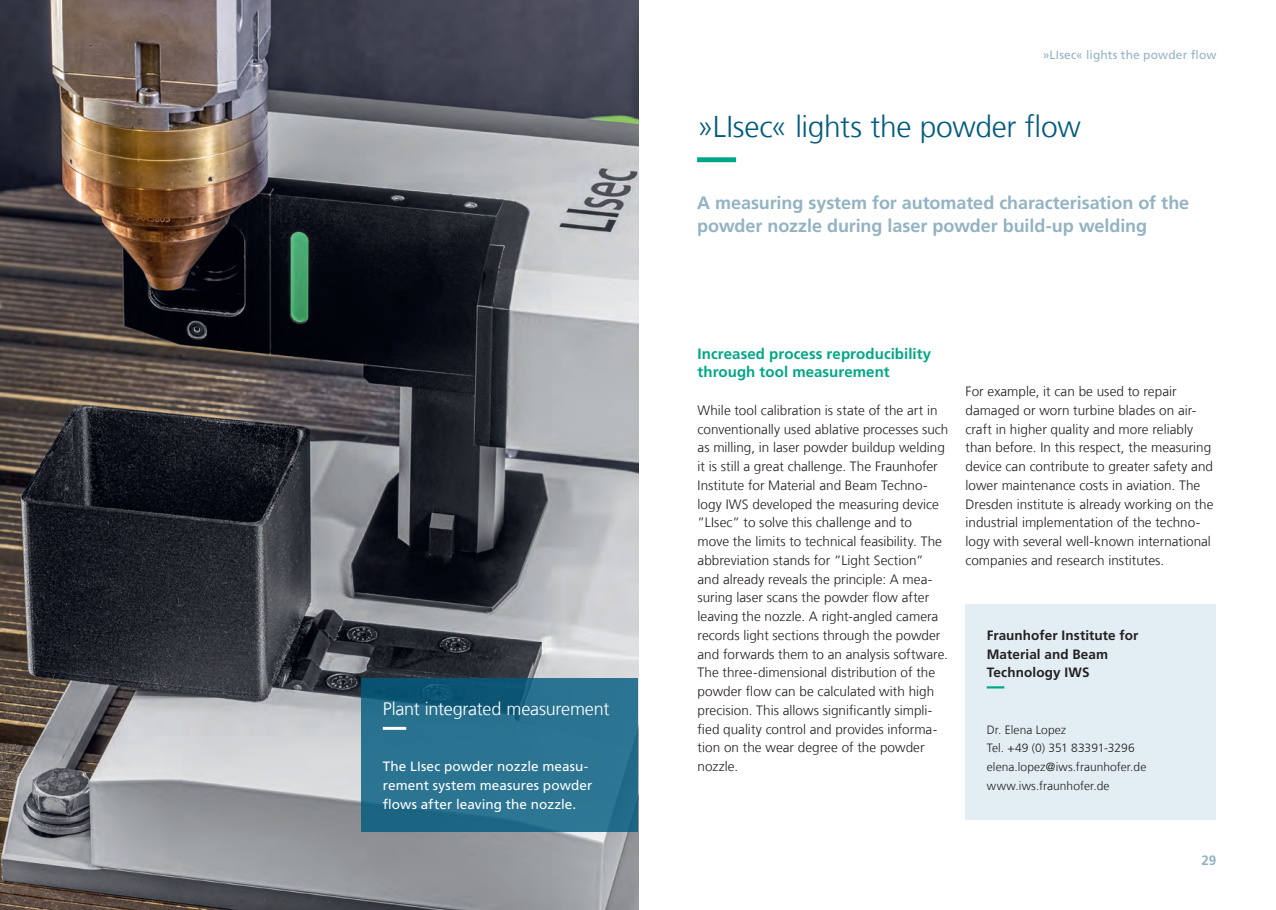
<style>
.page{position:relative;width:1276px;height:910px;background:#fff}
.page>*{position:absolute;margin:0;border:0;box-sizing:border-box;transform-origin:0 0}
.Ueberschrift_20_24_b{font:300 30px "Frutiger LT Com";letter-spacing:-.01em;color:#005b7f}
.Sub_Ueberschrift_12{font:700 18px/23.4px "Frutiger LT Com";letter-spacing:-.005em;color:#93b3c3}
.Infokasten_gross_Ueb{font:300 18px "Frutiger LT Com";letter-spacing:-.015em;color:#fff}
.Zwischenueberschrift{font:700 15px/18.8px "Frutiger LT Com";letter-spacing:.005em;color:#00a786}
.Fliesstext_9_12_5_sc{font:300 13.5px/18.8px "Frutiger LT Com";color:#231f20}
.Fliesstext_9_12_5_we{font:13.5px/18.8px "Frutiger LT Com";letter-spacing:.01em;color:#fff}
.Infokasten_klein_Ueb{font:700 13.5px/18.8px "Frutiger LT Com";letter-spacing:.01em;color:#231f20}
.t1{font:700 13.5px "Frutiger LT Com";color:#93b3c3}
.Infokasten_klein_Fli{font:300 12px "Frutiger LT Com";letter-spacing:.005em;color:#231f20}
.t2{font:12px "Frutiger LT Com";letter-spacing:.01em;color:#93b3c3}
</style>
<div class="page">
<img style="left:0;top:0;width:638px;height:910px">
<svg style="left:361px;top:678px;width:277px;height:153px;background:#256e8c"></svg>
<svg style="left:383px;top:727px;width:234px;height:3px"></svg>
<svg style="left:697px;top:157px;width:40px;height:5px"></svg>
<div style="left:965px;top:604px;width:251px;height:215px;background:#e2eef4"></div>
<svg style="left:986px;top:686px;width:19px;height:2px"></svg>
<p class="Infokasten_gross_Ueb" style="left:383px;top:698px;width:228px">Plant integrated measurement</p>
<p class="Fliesstext_9_12_5_we" style="left:383px;top:757px;width:211px">The LIsec powder nozzle measu&shy;rement system measures powder flows after leaving the nozzle.</p>
<p class="t2" style="left:1042px;top:47px;width:175px">»LIsec« lights the powder flow</p>
<p class="Ueberschrift_20_24_b" style="left:697px;top:109px;width:385px">»LIsec« lights the powder flow</p>
<p class="Sub_Ueberschrift_12" style="left:697px;top:191px;width:494px">A measuring system for automated characterisation of the powder nozzle during laser powder build-up welding</p>
<p class="Zwischenueberschrift" style="left:697px;top:344px;width:235px">Increased process reproducibility through tool measurement</p>
<p class="Fliesstext_9_12_5_sc" style="left:697px;top:401px;width:252px">While tool calibration is state of the art in conventionally used ablative processes such as milling, in laser powder buildup welding it is still a great challenge. The Fraunhofer Institute for Material and Beam Techno&shy;logy IWS developed the measuring device ”LIsec” to solve this challenge and to<br>move the limits to technical feasibility. The abbreviation stands for ”Light Section” and already reveals the principle: A mea&shy;suring laser scans the powder flow after leaving the nozzle. A right-angled camera records light sections through the powder and forwards them to an analysis software.<br>The three-dimensional distribution of the powder flow can be calculated with high precision. This allows significantly simpli&shy;fied quality control and provides informa&shy;tion on the wear degree of the powder nozzle.</p>
<p class="Fliesstext_9_12_5_sc" style="left:965px;top:382px;width:249px">For example, it can be used to repair damaged or worn turbine blades on air&shy;craft in higher quality and more reliably than before. In this respect, the measuring device can contribute to greater safety and lower maintenance costs in aviation. The Dresden institute is already working on the industrial implementation of the techno&shy;logy with several well-known international companies and research institutes.</p>
<p class="Infokasten_klein_Ueb" style="left:986px;top:626px;width:153px">Fraunhofer Institute for<br>Material and Beam<br>Technology IWS</p>
<p class="Infokasten_klein_Fli" style="left:986px;top:722px;width:81px">Dr. Elena Lopez</p>
<p class="Infokasten_klein_Fli" style="left:986px;top:741px;width:149px">Tel. +49 (0) 351 83391-3296</p>
<p class="Infokasten_klein_Fli" style="left:986px;top:760px;width:161px">elena.lopez@iws.fraunhofer.de</p>
<p class="Infokasten_klein_Fli" style="left:986px;top:779px;width:124px">www.iws.fraunhofer.de</p>
<p class="t1" style="left:1201px;top:852px;width:17px">29</p>
</div>
